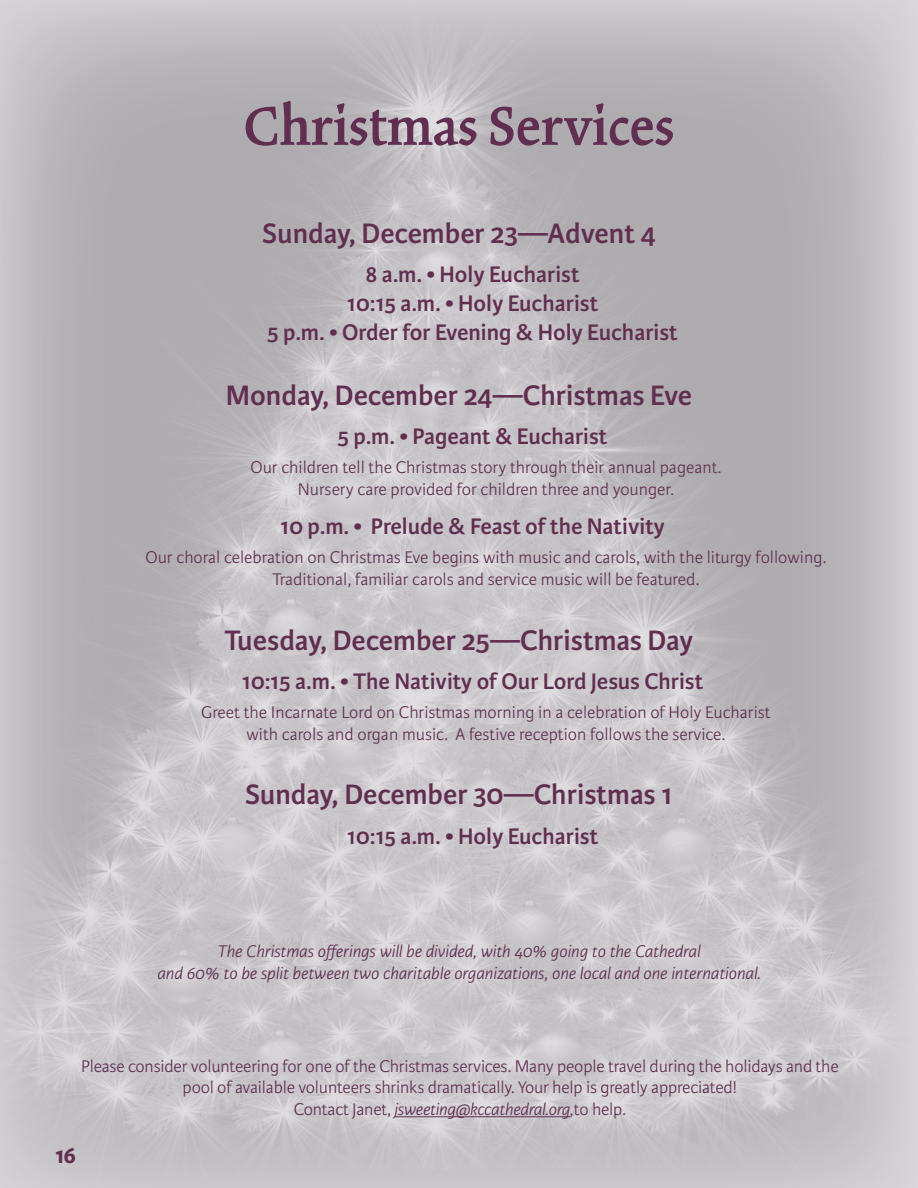
<style>
.page{position:relative;width:918px;height:1188px;background:#fff}
.page>*{position:absolute;margin:0;border:0;box-sizing:border-box;transform-origin:0 0}
.t1{font:600 60px "Kinesis Pro 3";color:#612d50}
.t2{font:600 30px "Karmina Sans";color:#612d50}
.t3{font:600 24px/28.8px "Karmina Sans";color:#612d50;text-align:center}
.t4{font:700 24px "Karmina Sans";color:#612d50}
.t5{font:300 18px/21.6px "Karmina Sans";color:#612d50;text-align:center}
.t6{font:italic 300 18px/21.6px "Karmina Sans";color:#612d50;text-align:center}
.s1{font-style:italic}
</style>
<div class="page">
<img style="left:0;top:0;width:918px;height:1188px">
<hr style="left:395px;top:1116px;width:175px;height:1px;background:#612d50">
<h1 class="t1" style="left:243px;top:91px;width:433px">Christmas Services</h1>
<h2 class="t2" style="left:262px;top:216px;width:395px">Sunday, December 23—Advent 4</h2>
<h3 class="t3" style="left:267px;top:261px;width:412px">8 a.m. • Holy Eucharist<br>10:15 a.m. • Holy Eucharist<br>5 p.m. • Order for Evening &amp; Holy Eucharist</h3>
<h2 class="t2" style="left:226px;top:378px;width:468px">Monday, December 24—Christmas Eve</h2>
<h3 class="t3" style="left:338px;top:423px;width:271px">5 p.m. • Pageant &amp; Eucharist</h3>
<p class="t5" style="left:251px;top:457px;width:472px">Our children tell the Christmas story through their annual pageant.<br>Nursery care provided for children three and younger.</p>
<h3 class="t3" style="left:280px;top:513px;width:386px">10 p.m. • Prelude &amp; Feast of the Nativity</h3>
<p class="t5" style="left:146px;top:547px;width:682px">Our choral celebration on Christmas Eve begins with music and carols, with the liturgy following.<br>Traditional, familiar carols and service music will be featured.</p>
<h2 class="t2" style="left:225px;top:623px;width:470px">Tuesday, December 25—Christmas Day</h2>
<h3 class="t3" style="left:242px;top:667px;width:463px">10:15 a.m. • The Nativity of Our Lord Jesus Christ</h3>
<p class="t5" style="left:201px;top:702px;width:571px">Greet the Incarnate Lord on Christmas morning in a celebration of Holy Eucharist with carols and organ music. A festive reception follows the service.</p>
<h2 class="t2" style="left:245px;top:778px;width:429px">Sunday, December 30—Christmas 1</h2>
<h3 class="t3" style="left:347px;top:822px;width:253px">10:15 a.m. • Holy Eucharist</h3>
<p class="t6" style="left:157px;top:941px;width:605px">The Christmas offerings will be divided, with 40% going to the Cathedral<br>and 60% to be split between two charitable organizations, one local and one international.</p>
<p class="t5" style="left:81px;top:1056px;width:759px">Please consider volunteering for one of the Christmas services. Many people travel during the holidays and the pool of available volunteers shrinks dramatically. Your help is greatly appreciated!<br>Contact Janet, <span class="s1">jsweeting@kccathedral.org,</span>to help.</p>
<h3 class="t4" style="left:55px;top:1141px;width:23px">16</h3>
</div>
